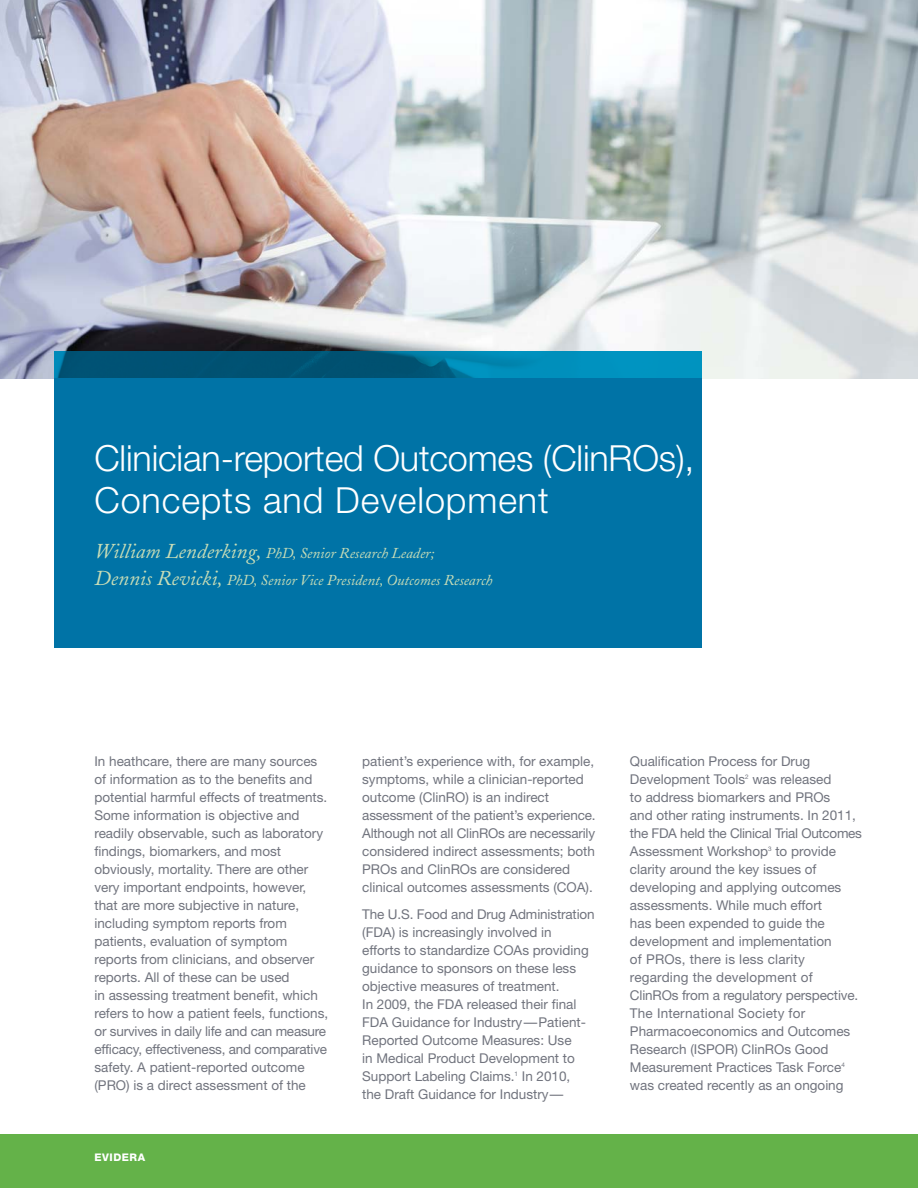
<style>
.page{position:relative;width:918px;height:1188px;background:#fff}
.page>*{position:absolute;margin:0;border:0;box-sizing:border-box;transform-origin:0 0}
.t1{font:300 36px/42px "Helvetica Neue";letter-spacing:-.005em;color:#fff}
.t2{font:15px/27px "Adobe Caslon Italic Os F";color:#c8ddb7}
.t3{font:13.5px/18px "Helvetica Neue";color:#71747e}
.t4{font:800 10.5px "Helvetica Neue";letter-spacing:.05em;color:#fff}
.s1{font-size:21px}
</style>
<div class="page">
<img style="left:0;top:0;width:918px;height:378px">
<div style="left:0;top:1134px;width:918px;height:54px;background:#64b249"></div>
<div style="left:54px;top:378px;width:648px;height:270px;background:#0073a6"></div>
<img style="left:54px;top:351px;width:648px;height:27px">
<h1 class="t1" style="left:94px;top:441px;width:602px">Clinician-reported Outcomes (ClinROs),<br>Concepts and Development</h1>
<p class="t2" style="left:94px;top:541px;width:400px"><span class="s1">William Lenderking,</span> PhD, Senior Research Leader;<br><span class="s1">Dennis Revicki,</span> PhD, Senior Vice President, Outcomes Research</p>
<p class="t3" style="left:94px;top:753px;width:235px">In heathcare, there are many sources of information as to the benefits and potential harmful effects of treatments.<br>Some information is objective and readily observable, such as laboratory findings, biomarkers, and most obviously, mortality. There are other very important endpoints, however, that are more subjective in nature, including symptom reports from patients, evaluation of symptom reports from clinicians, and observer reports. All of these can be used<br>in assessing treatment benefit, which refers to how a patient feels, functions, or survives in daily life and can measure efficacy, effectiveness, and comparative safety. A patient-reported outcome (PRO) is a direct assessment of the</p>
<p class="t3" style="left:362px;top:753px;width:235px">patient’s experience with, for example, symptoms, while a clinician-reported outcome (ClinRO) is an indirect assessment of the patient’s experience.<br>Although not all ClinROs are necessarily considered indirect assessments; both PROs and ClinROs are considered clinical outcomes assessments (COA).</p>
<p class="t3" style="left:362px;top:906px;width:234px">The U.S. Food and Drug Administration (FDA) is increasingly involved in<br>efforts to standardize COAs providing guidance to sponsors on these less objective measures of treatment.<br>In 2009, the FDA released their final FDA Guidance for Industry—Patient-Reported Outcome Measures: Use<br>in Medical Product Development to Support Labeling Claims.<sup>1</sup> In 2010,<br>the Draft Guidance for Industry—</p>
<p class="t4" style="left:94px;top:1153px;width:52px">EVIDERA</p>
<p class="t3" style="left:630px;top:753px;width:234px">Qualification Process for Drug Development Tools<sup>2</sup> was released<br>to address biomarkers and PROs<br>and other rating instruments. In 2011, the FDA held the Clinical Trial Outcomes Assessment Workshop<sup>3</sup> to provide clarity around the key issues of developing and applying outcomes assessments. While much effort<br>has been expended to guide the development and implementation<br>of PROs, there is less clarity regarding the development of ClinROs from a regulatory perspective.<br>The International Society for Pharmacoeconomics and Outcomes Research (ISPOR) ClinROs Good Measurement Practices Task Force<sup>4 </sup>was created recently as an ongoing</p>
</div>
